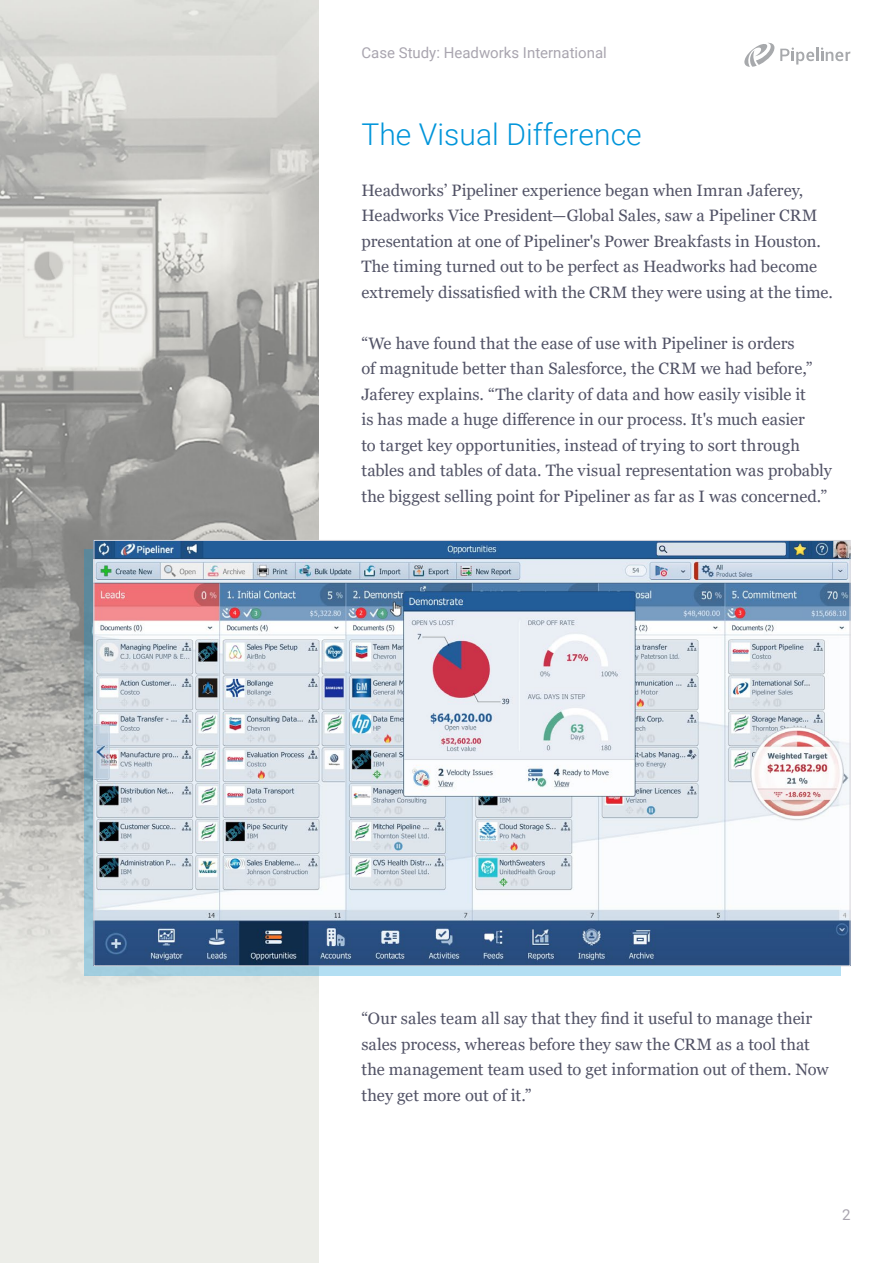
<style>
.page{position:relative;width:893px;height:1263px;background:#fff}
.page>*{position:absolute;margin:0;border:0;box-sizing:border-box;transform-origin:0 0}
.Default_text_flow{font:300 30px "Roboto";color:#0095da}
.Default_text_flow-2{font:16.5px/25.5px "Georgia";color:#525366}
.t1{font:15px "Roboto";color:#a9a5af}
</style>
<div class="page">
<img style="left:0;top:0;width:319px;height:1263px">
<div style="left:84px;top:549px;width:757px;height:427px;background:#0095da;opacity:.3"></div>
<img style="left:96px;top:542px;width:752px;height:422px">
<svg style="left:744px;top:43px;width:106px;height:24px"></svg>
<p class="t1" style="left:361px;top:42px;width:247px">Case Study: Headworks International</p>
<p class="Default_text_flow" style="left:361px;top:113px;width:282px">The Visual Difference</p>
<p class="Default_text_flow-2" style="left:361px;top:177px;width:473px">Headworks’ Pipeliner experience began when Imran Jaferey, Headworks Vice President—Global Sales, saw a Pipeliner CRM presentation at one of Pipeliner's Power Breakfasts in Houston.<br>The timing turned out to be perfect as Headworks had become extremely dissatisfied with the CRM they were using at the time.</p>
<p class="Default_text_flow-2" style="left:361px;top:330px;width:472px">“We have found that the ease of use with Pipeliner is orders<br>of magnitude better than Salesforce, the CRM we had before,” Jaferey explains. “The clarity of data and how easily visible it<br>is has made a huge difference in our process. It's much easier<br>to target key opportunities, instead of trying to sort through tables and tables of data. The visual representation was probably the biggest selling point for Pipeliner as far as I was concerned.”</p>
<p class="Default_text_flow-2" style="left:361px;top:1006px;width:469px">“Our sales team all say that they find it useful to manage their sales process, whereas before they saw the CRM as a tool that the management team used to get information out of them. Now they get more out of it.”</p>
<p class="t1" style="left:842px;top:1204px;width:10px">2</p>
</div>
